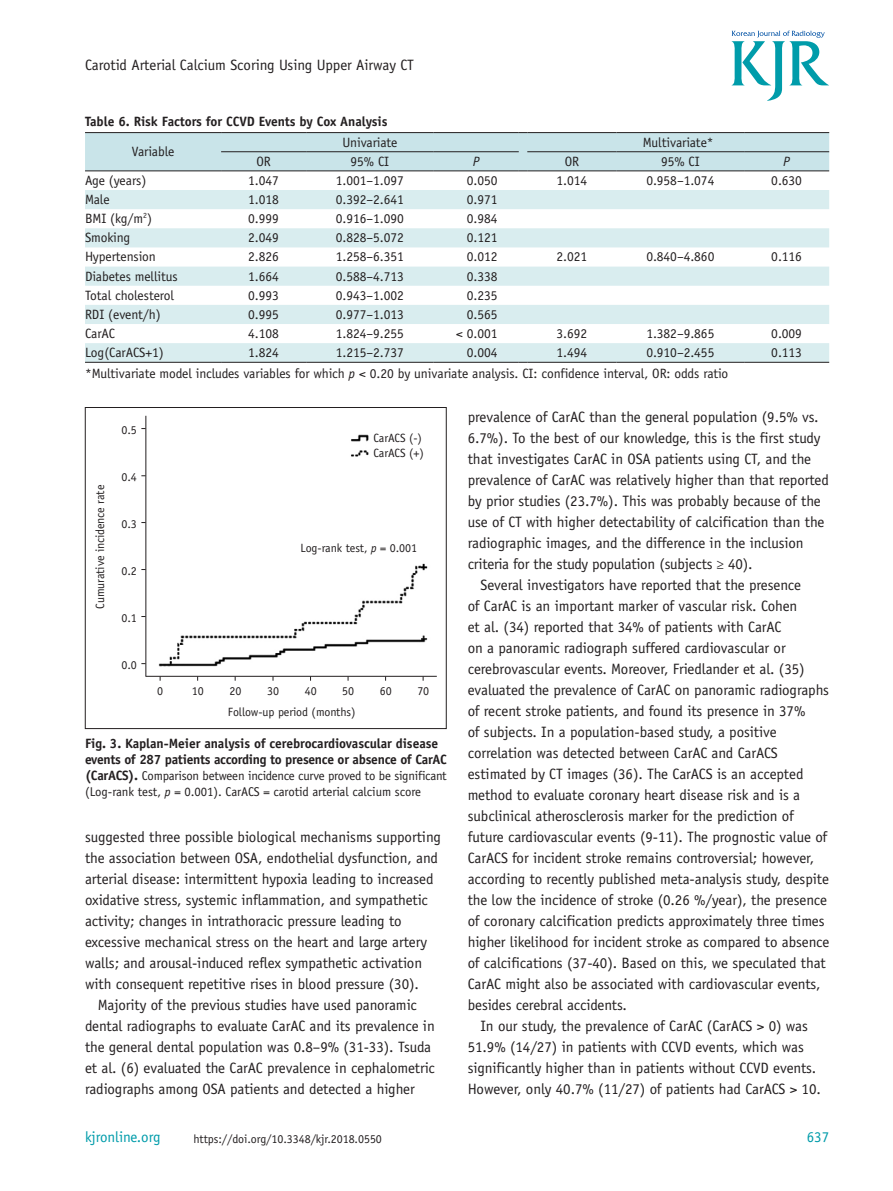
<style>
.page{position:relative;width:893px;height:1191px;background:#fff}
.page>*{position:absolute;margin:0;border:0;box-sizing:border-box;transform-origin:0 0}
.본문{font:15px/21px "Officina Sans Std";letter-spacing:-.005em;color:#231f20}
.t1{font:15px "Officina Sans Std";letter-spacing:-.005em;color:#009caa}
.표본문{font:13.5px "Officina Sans Std";letter-spacing:-.005em;color:#231f20}
.그림제목{font:700 13.5px/16.2px "Officina Sans Std";letter-spacing:-.02em;color:#231f20}
.표설명{font:13.5px "Officina Sans Std";letter-spacing:-.005em;color:#231f20}
.표제목{font:700 13.5px "Officina Sans Std";letter-spacing:-.005em;color:#231f20}
.표본문-2{font:italic 13.5px "Officina Sans Std";color:#231f20}
.그림제목-2{font:12.75px/15.9px "Officina Sans Std";letter-spacing:-.015em;color:#231f20}
.그림글{font:12px "Officina Sans Std";letter-spacing:-.005em;color:#231f20}
.s1{font-style:italic}
.s2{font-weight:700;font-size:13.5px}
</style>
<div class="page">
<svg style="left:732px;top:31px;width:97px;height:70px"></svg>
<svg style="left:85px;top:190px;width:744px;height:172px;fill:#d9edef"></svg>
<svg style="left:85px;top:132px;width:744px;height:39px;background:#bfd8dd"></svg>
<hr style="left:527px;top:170px;width:90px;height:1px;background:#231f20">
<hr style="left:617px;top:170px;width:127px;height:1px;background:#231f20">
<hr style="left:744px;top:170px;width:85px;height:1px;background:#231f20">
<hr style="left:85px;top:362px;width:136px;height:1px;background:#231f20">
<hr style="left:221px;top:362px;width:85px;height:1px;background:#231f20">
<hr style="left:306px;top:362px;width:128px;height:1px;background:#231f20">
<hr style="left:434px;top:362px;width:85px;height:1px;background:#231f20">
<hr style="left:527px;top:362px;width:90px;height:1px;background:#231f20">
<hr style="left:617px;top:362px;width:127px;height:1px;background:#231f20">
<hr style="left:744px;top:362px;width:85px;height:1px;background:#231f20">
<img style="left:147px;top:434px;width:290px;height:242px">
<div style="left:85px;top:407px;width:361px;height:322px;border:1px solid #231f20"></div>
<hr style="left:146px;top:416px;width:1px;height:260px;background:#231f20">
<hr style="left:146px;top:676px;width:291px;height:1px;background:#231f20">
<p class="본문" style="left:85px;top:54px;width:330px">Carotid Arterial Calcium Scoring Using Upper Airway CT</p>
<p class="표제목" style="left:85px;top:113px;width:304px">Table 6. Risk Factors for CCVD Events by Cox Analysis</p>
<p class="표본문" style="left:132px;top:144px;width:44px">Variable</p>
<p class="표본문" style="left:342px;top:134px;width:57px">Univariate</p>
<p class="표본문" style="left:643px;top:134px;width:72px">Multivariate*</p>
<p class="표본문" style="left:256px;top:153px;width:16px">OR</p>
<p class="표본문" style="left:351px;top:153px;width:40px">95% CI</p>
<p class="표본문-2" style="left:473px;top:153px;width:8px">P</p>
<p class="표본문" style="left:565px;top:153px;width:16px">OR</p>
<p class="표본문" style="left:661px;top:153px;width:40px">95% CI</p>
<p class="표본문-2" style="left:783px;top:153px;width:8px">P</p>
<p class="표본문" style="left:85px;top:173px;width:63px">Age (years)</p>
<p class="표본문" style="left:248px;top:173px;width:32px">1.047</p>
<p class="표본문" style="left:336px;top:173px;width:70px">1.001–1.097</p>
<p class="표본문" style="left:467px;top:173px;width:32px">0.050</p>
<p class="표본문" style="left:557px;top:173px;width:32px">1.014</p>
<p class="표본문" style="left:646px;top:173px;width:70px">0.958–1.074</p>
<p class="표본문" style="left:771px;top:173px;width:32px">0.630</p>
<p class="표본문" style="left:85px;top:192px;width:26px">Male</p>
<p class="표본문" style="left:248px;top:192px;width:32px">1.018</p>
<p class="표본문" style="left:336px;top:192px;width:70px">0.392–2.641</p>
<p class="표본문" style="left:467px;top:192px;width:32px">0.971</p>
<p class="표본문" style="left:85px;top:211px;width:69px">BMI (kg/m<sup>2</sup>)</p>
<p class="표본문" style="left:248px;top:211px;width:32px">0.999</p>
<p class="표본문" style="left:336px;top:211px;width:70px">0.916–1.090</p>
<p class="표본문" style="left:467px;top:211px;width:32px">0.984</p>
<p class="표본문" style="left:85px;top:230px;width:47px">Smoking</p>
<p class="표본문" style="left:248px;top:230px;width:32px">2.049</p>
<p class="표본문" style="left:336px;top:230px;width:70px">0.828–5.072</p>
<p class="표본문" style="left:467px;top:230px;width:32px">0.121</p>
<p class="표본문" style="left:85px;top:249px;width:72px">Hypertension</p>
<p class="표본문" style="left:248px;top:249px;width:32px">2.826</p>
<p class="표본문" style="left:336px;top:249px;width:70px">1.258–6.351</p>
<p class="표본문" style="left:467px;top:249px;width:32px">0.012</p>
<p class="표본문" style="left:557px;top:249px;width:32px">2.021</p>
<p class="표본문" style="left:646px;top:249px;width:70px">0.840–4.860</p>
<p class="표본문" style="left:771px;top:249px;width:32px">0.116</p>
<p class="표본문" style="left:85px;top:268px;width:94px">Diabetes mellitus</p>
<p class="표본문" style="left:248px;top:268px;width:32px">1.664</p>
<p class="표본문" style="left:336px;top:268px;width:70px">0.588–4.713</p>
<p class="표본문" style="left:467px;top:268px;width:32px">0.338</p>
<p class="표본문" style="left:85px;top:287px;width:90px">Total cholesterol</p>
<p class="표본문" style="left:248px;top:287px;width:32px">0.993</p>
<p class="표본문" style="left:336px;top:287px;width:70px">0.943–1.002</p>
<p class="표본문" style="left:467px;top:287px;width:32px">0.235</p>
<p class="표본문" style="left:85px;top:306px;width:77px">RDI (event/h)</p>
<p class="표본문" style="left:248px;top:306px;width:32px">0.995</p>
<p class="표본문" style="left:336px;top:306px;width:70px">0.977–1.013</p>
<p class="표본문" style="left:467px;top:306px;width:32px">0.565</p>
<p class="표본문" style="left:85px;top:325px;width:31px">CarAC</p>
<p class="표본문" style="left:248px;top:325px;width:32px">4.108</p>
<p class="표본문" style="left:336px;top:325px;width:70px">1.824–9.255</p>
<p class="표본문" style="left:456px;top:325px;width:43px">&lt; 0.001</p>
<p class="표본문" style="left:557px;top:325px;width:32px">3.692</p>
<p class="표본문" style="left:646px;top:325px;width:70px">1.382–9.865</p>
<p class="표본문" style="left:771px;top:325px;width:32px">0.009</p>
<p class="표본문" style="left:85px;top:344px;width:80px">Log(CarACS+1)</p>
<p class="표본문" style="left:248px;top:344px;width:32px">1.824</p>
<p class="표본문" style="left:336px;top:344px;width:70px">1.215–2.737</p>
<p class="표본문" style="left:467px;top:344px;width:32px">0.004</p>
<p class="표본문" style="left:557px;top:344px;width:32px">1.494</p>
<p class="표본문" style="left:646px;top:344px;width:70px">0.910–2.455</p>
<p class="표본문" style="left:771px;top:344px;width:32px">0.113</p>
<p class="표설명" style="left:85px;top:365px;width:645px">*Multivariate model includes variables for which <span class="s1">p</span> &lt; 0.20 by univariate analysis. CI: confidence interval, OR: odds ratio</p>
<p class="그림글" style="left:93px;top:608px;width:125px;rotate:-90deg">Cumurative incidence rate</p>
<p class="그림글" style="left:121px;top:422px;width:17px">0.5</p>
<p class="그림글" style="left:121px;top:469px;width:17px">0.4</p>
<p class="그림글" style="left:121px;top:516px;width:17px">0.3</p>
<p class="그림글" style="left:121px;top:563px;width:17px">0.2</p>
<p class="그림글" style="left:121px;top:610px;width:17px">0.1</p>
<p class="그림글" style="left:121px;top:657px;width:17px">0.0</p>
<p class="그림글" style="left:373px;top:430px;width:50px">CarACS (-)</p>
<p class="그림글" style="left:373px;top:445px;width:52px">CarACS (+)</p>
<p class="그림글" style="left:300px;top:541px;width:118px">Log-rank test, <span class="s1">p</span> = 0.001</p>
<p class="그림글" style="left:157px;top:684px;width:7px">0</p>
<p class="그림글" style="left:192px;top:684px;width:13px">10</p>
<p class="그림글" style="left:229px;top:684px;width:13px">20</p>
<p class="그림글" style="left:267px;top:684px;width:13px">30</p>
<p class="그림글" style="left:305px;top:684px;width:13px">40</p>
<p class="그림글" style="left:342px;top:684px;width:13px">50</p>
<p class="그림글" style="left:380px;top:684px;width:13px">60</p>
<p class="그림글" style="left:417px;top:684px;width:13px">70</p>
<p class="그림글" style="left:228px;top:704px;width:129px">Follow-up period (months)</p>
<p class="그림제목" style="left:85px;top:734px;width:363px">Fig. 3. Kaplan-Meier analysis of cerebrocardiovascular disease events of 287 patients according to presence or absence of CarAC</p>
<p class="그림제목-2" style="left:85px;top:767px;width:363px"><span class="s2">(CarACS).</span> Comparison between incidence curve proved to be significant (Log-rank test, <span class="s1">p</span> = 0.001). CarACS = carotid arterial calcium score</p>
<p class="본문" style="left:85px;top:826px;width:357px">suggested three possible biological mechanisms supporting the association between OSA, endothelial dysfunction, and arterial disease: intermittent hypoxia leading to increased oxidative stress, systemic inflammation, and sympathetic activity; changes in intrathoracic pressure leading to excessive mechanical stress on the heart and large artery walls; and arousal-induced reflex sympathetic activation with consequent repetitive rises in blood pressure (30).</p>
<p class="본문" style="left:85px;top:994px;width:351px;text-indent:13px">Majority of the previous studies have used panoramic dental radiographs to evaluate CarAC and its prevalence in the general dental population was 0.8–9% (31-33). Tsuda et al. (6) evaluated the CarAC prevalence in cephalometric radiographs among OSA patients and detected a higher</p>
<p class="t1" style="left:85px;top:1128px;width:77px">kjronline.org</p>
<p class="그림글" style="left:194px;top:1132px;width:190px">https://doi.org/10.3348/kjr.2018.0550</p>
<p class="본문" style="left:468px;top:406px;width:363px">prevalence of CarAC than the general population (9.5% vs.<br>6.7%). To the best of our knowledge, this is the first study that investigates CarAC in OSA patients using CT, and the prevalence of CarAC was relatively higher than that reported by prior studies (23.7%). This was probably because of the use of CT with higher detectability of calcification than the radiographic images, and the difference in the inclusion criteria for the study population (subjects ≥ 40).</p>
<p class="본문" style="left:468px;top:574px;width:363px;text-indent:13px">Several investigators have reported that the presence<br>of CarAC is an important marker of vascular risk. Cohen<br>et al. (34) reported that 34% of patients with CarAC<br>on a panoramic radiograph suffered cardiovascular or cerebrovascular events. Moreover, Friedlander et al. (35) evaluated the prevalence of CarAC on panoramic radiographs of recent stroke patients, and found its presence in 37%<br>of subjects. In a population-based study, a positive correlation was detected between CarAC and CarACS estimated by CT images (36). The CarACS is an accepted method to evaluate coronary heart disease risk and is a subclinical atherosclerosis marker for the prediction of future cardiovascular events (9-11). The prognostic value of CarACS for incident stroke remains controversial; however, according to recently published meta-analysis study, despite the low the incidence of stroke (0.26 %/year), the presence of coronary calcification predicts approximately three times higher likelihood for incident stroke as compared to absence of calcifications (37-40). Based on this, we speculated that CarAC might also be associated with cardiovascular events, besides cerebral accidents.</p>
<p class="본문" style="left:468px;top:1015px;width:355px;text-indent:13px">In our study, the prevalence of CarAC (CarACS &gt; 0) was 51.9% (14/27) in patients with CCVD events, which was significantly higher than in patients without CCVD events.<br>However, only 40.7% (11/27) of patients had CarACS &gt; 10.</p>
<p class="t1" style="left:807px;top:1128px;width:24px">637</p>
</div>
